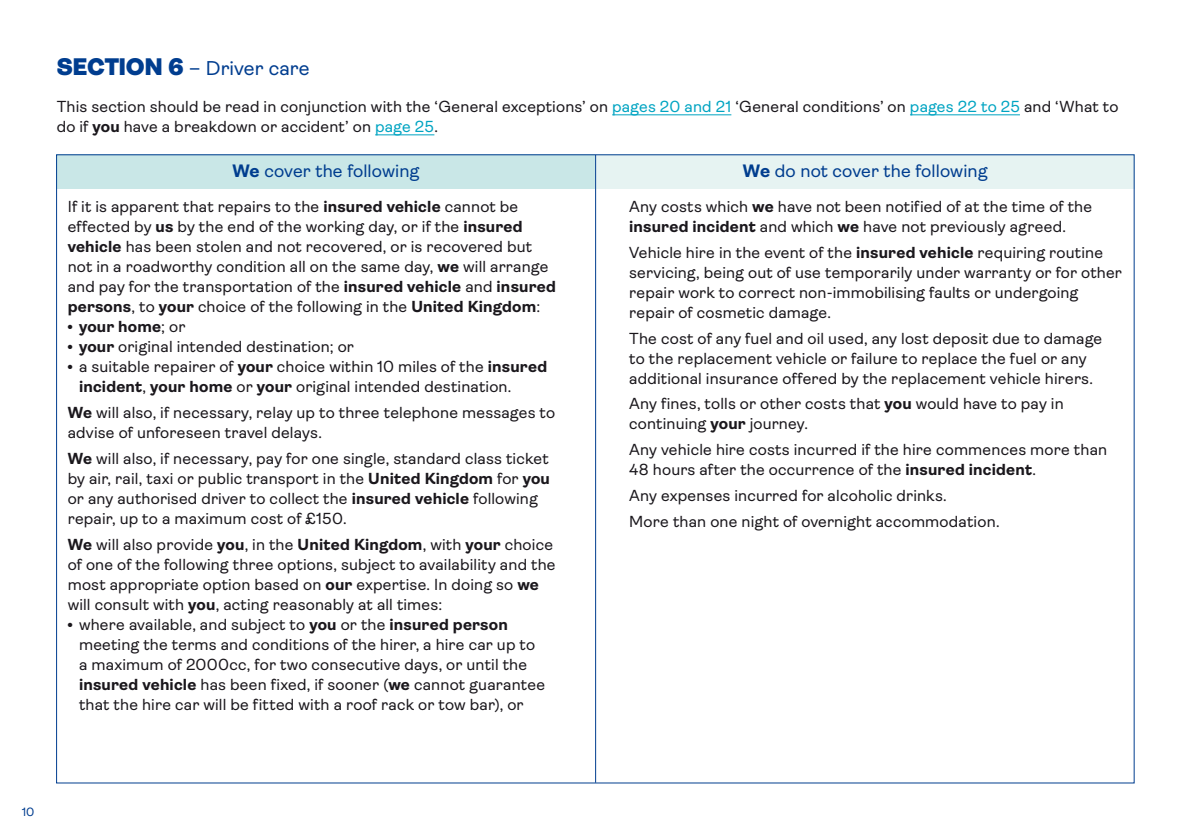
<style>
.page{position:relative;width:1191px;height:840px;background:#fff}
.page>*{position:absolute;margin:0;border:0;box-sizing:border-box;transform-origin:0 0}
.t1{font:20px "Ambit";letter-spacing:.005em;color:#003d8f}
.t2{font:18px "Ambit";letter-spacing:.005em;color:#003d8f}
.t3{font:16px/20px "Ambit";letter-spacing:.01em;color:#1a171c}
.t4{font:700 16px "Ambit";letter-spacing:.015em;color:#1a171c}
.t5{font:12px "Ambit";color:#003d8f}
.s1{font-weight:900;font-size:24px}
.s2{color:#00a4c2}
.s3{font-weight:700}
.s4{font-weight:400}
</style>
<div class="page">
<div style="left:57px;top:155px;width:538px;height:34px;background:#c9e7e7"></div>
<div style="left:596px;top:155px;width:538px;height:34px;background:#e6f3f2"></div>
<hr style="left:595px;top:155px;width:1px;height:627px;background:#003d8f">
<hr style="left:612px;top:114px;width:119px;height:1px;background:#00a4c2">
<hr style="left:910px;top:114px;width:110px;height:1px;background:#00a4c2">
<hr style="left:375px;top:134px;width:59px;height:1px;background:#00a4c2">
<p class="t1" style="left:57px;top:57px;width:254px"><span class="s1">SECTION 6</span> – Driver care</p>
<p class="t3" style="left:57px;top:96px;width:1063px">This section should be read in conjunction with the ‘General exceptions’ on <span class="s2">pages 20 and 21</span> ‘General conditions’ on <span class="s2">pages 22 to 25</span> and ‘What to do if <span class="s3">you</span> have a breakdown or accident’ on <span class="s2">page 25</span>.</p>
<p class="t2" style="left:232px;top:160px;width:189px"><span class="s3">We</span> cover the following</p>
<p class="t2" style="left:743px;top:160px;width:246px"><span class="s3">We</span> do not cover the following</p>
<p class="t3" style="left:68px;top:197px;width:490px">If it is apparent that repairs to the <span class="s3">insured vehicle</span> cannot be effected by <span class="s3">us</span> by the end of the working day, or if the <span class="s3">insured vehicle</span> has been stolen and not recovered, or is recovered but not in a roadworthy condition all on the same day, <span class="s3">we</span> will arrange and pay for the transportation of the <span class="s3">insured vehicle</span> and <span class="s3">insured persons</span>, to <span class="s3">your</span> choice of the following in the <span class="s3">United Kingdom</span>:</p>
<p class="t4" style="left:68px;top:318px;width:119px">● your home<span class="s4">; or</span></p>
<p class="t3" style="left:68px;top:337px;width:288px">● <span class="s3">your</span> original intended destination; or</p>
<p class="t3" style="left:79px;top:357px;width:469px;text-indent:-11px">● a suitable repairer of <span class="s3">your</span> choice within 10 miles of the <span class="s3">insured incident</span>, <span class="s3">your home</span> or <span class="s3">your</span> original intended destination.</p>
<p class="t3" style="left:68px;top:402px;width:489px"><span class="s3">We</span> will also, if necessary, relay up to three telephone messages to advise of unforeseen travel delays.</p>
<p class="t3" style="left:68px;top:448px;width:484px"><span class="s3">We</span> will also, if necessary, pay for one single, standard class ticket by air, rail, taxi or public transport in the <span class="s3">United Kingdom</span> for <span class="s3">you </span>or any authorised driver to collect the <span class="s3">insured vehicle</span> following repair, up to a maximum cost of £150.</p>
<p class="t3" style="left:68px;top:534px;width:489px"><span class="s3">We</span> will also provide <span class="s3">you</span>, in the <span class="s3">United Kingdom</span>, with <span class="s3">your</span> choice of one of the following three options, subject to availability and the most appropriate option based on <span class="s3">our</span> expertise. In doing so <span class="s3">we </span>will consult with <span class="s3">you</span>, acting reasonably at all times:</p>
<p class="t3" style="left:79px;top:614px;width:468px;text-indent:-11px">● where available, and subject to <span class="s3">you</span> or the <span class="s3">insured person </span>meeting the terms and conditions of the hirer, a hire car up to a maximum of 2000cc, for two consecutive days, or until the <span class="s3">insured vehicle</span> has been fixed, if sooner (<span class="s3">we</span> cannot guarantee that the hire car will be fitted with a roof rack or tow bar), or</p>
<p class="t3" style="left:629px;top:197px;width:464px">Any costs which <span class="s3">we</span> have not been notified of at the time of the <span class="s3">insured incident</span> and which <span class="s3">we</span> have not previously agreed.</p>
<p class="t3" style="left:629px;top:242px;width:494px">Vehicle hire in the event of the <span class="s3">insured vehicle</span> requiring routine servicing, being out of use temporarily under warranty or for other repair work to correct non-immobilising faults or undergoing repair of cosmetic damage.</p>
<p class="t3" style="left:629px;top:328px;width:474px">The cost of any fuel and oil used, any lost deposit due to damage to the replacement vehicle or failure to replace the fuel or any additional insurance offered by the replacement vehicle hirers.</p>
<p class="t3" style="left:629px;top:394px;width:436px">Any fines, tolls or other costs that <span class="s3">you</span> would have to pay in continuing <span class="s3">your</span> journey.</p>
<p class="t3" style="left:629px;top:439px;width:479px">Any vehicle hire costs incurred if the hire commences more than<br>48 hours after the occurrence of the <span class="s3">insured incident</span>.</p>
<p class="t3" style="left:629px;top:482px;width:372px;line-height:25.6px">Any expenses incurred for alcoholic drinks.<br>More than one night of overnight accommodation.</p>
<p class="t5" style="left:22px;top:804px;width:14px">10</p>
</div>
